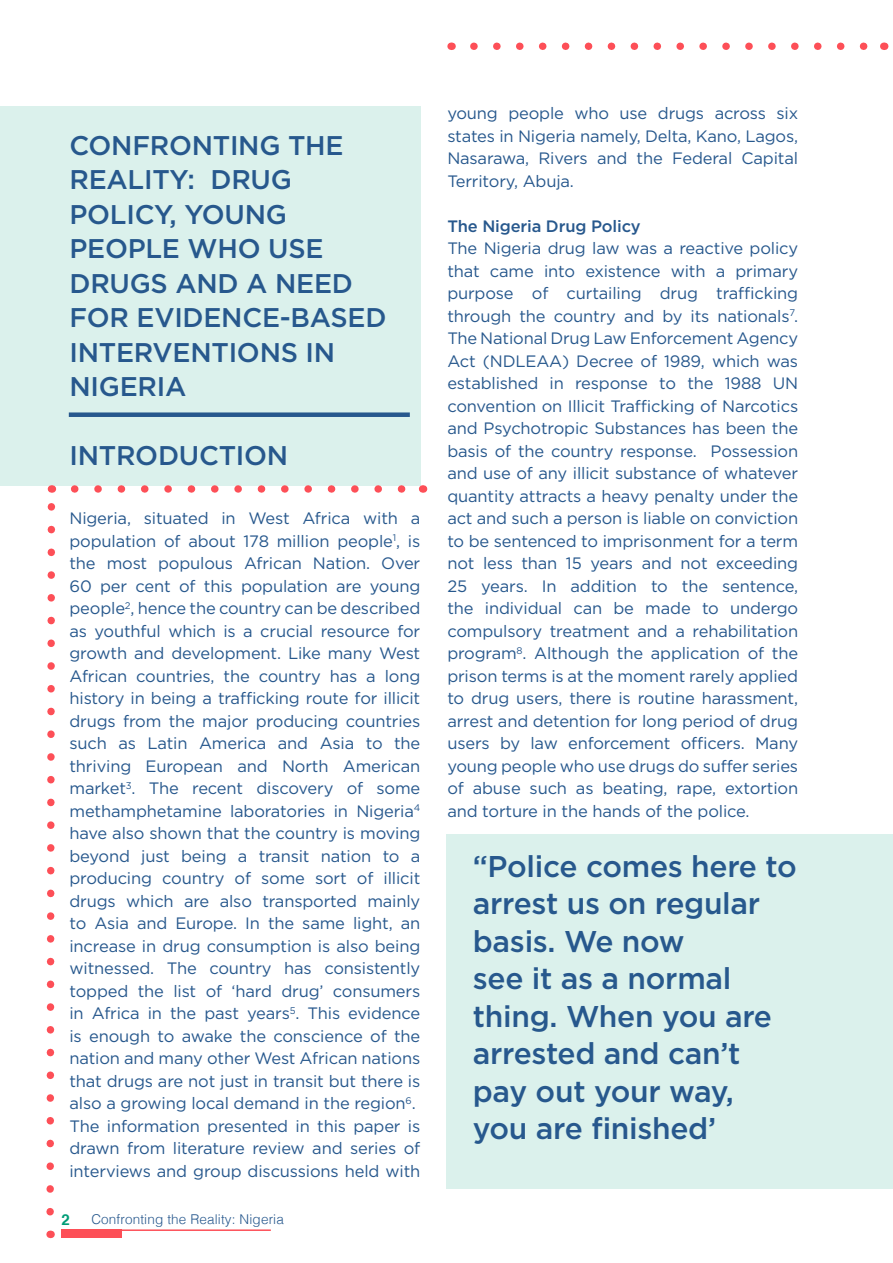
<style>
.page{position:relative;width:893px;height:1263px;background:#fff}
.page>*{position:absolute;margin:0;border:0;box-sizing:border-box;transform-origin:0 0}
.t1{font:500 30px/37.5px "Gotham";letter-spacing:-.01em;color:#27588d}
.t2{font:500 27px/34.5px "Gotham";letter-spacing:-.01em;color:#27588d}
.t3{font:16.5px/22.5px "Gotham";letter-spacing:-.01em;color:#27588d;text-align:justify}
.t4{font:500 16.5px "Gotham";letter-spacing:-.01em;color:#27588d}
.t5{font:700 15px "Helvetica";color:#009d77}
.t6{font:300 13.5px "Helvetica";letter-spacing:.01em;color:#27588d}
</style>
<div class="page">
<div style="left:61px;top:1229px;width:61px;height:9px;background:#fd4f57"></div>
<hr style="left:97px;top:1229px;width:174px;height:2px;background:#fd4f57">
<div style="left:446px;top:834px;width:447px;height:355px;background:#dbf1ec"></div>
<div style="left:0;top:106px;width:420px;height:379px;background:#dbf1ec"></div>
<svg style="left:75px;top:485px;width:336px;height:8px"></svg>
<svg style="left:43px;top:485px;width:16px;height:731px"></svg>
<svg style="left:474px;top:43px;width:394px;height:7px"></svg>
<div style="left:69px;top:412px;width:341px;height:5px;background:#27588d"></div>
<h2 class="t2" style="left:69px;top:128px;width:318px">CONFRONTING THE<br>REALITY: DRUG<br>POLICY, YOUNG<br>PEOPLE WHO USE<br>DRUGS AND A NEED<br>FOR EVIDENCE-BASED<br>INTERVENTIONS IN<br>NIGERIA</h2>
<h2 class="t2" style="left:69px;top:438px;width:220px">INTRODUCTION</h2>
<p class="t3" style="left:69px;top:507px;width:352px;text-align:left">Nigeria, situated in West Africa with a population of about 178 million people<sup>1</sup>, is the most populous African Nation. Over 60 per cent of this population are young people<sup>2</sup>, hence the country can be described as youthful which is a crucial resource for growth and development. Like many West African countries, the country has a long history in being a trafficking route for illicit drugs from the major producing countries such as Latin America and Asia to the thriving European and North American market<sup>3</sup>. The recent discovery of some methamphetamine laboratories in Nigeria<sup>4 </sup>have also shown that the country is moving beyond just being a transit nation to a producing country of some sort of illicit drugs which are also transported mainly to Asia and Europe. In the same light, an increase in drug consumption is also being witnessed. The country has consistently topped the list of ‘hard drug’ consumers in Africa in the past years<sup>5</sup>. This evidence is enough to awake the conscience of the nation and many other West African nations that drugs are not just in transit but there is also a growing local demand in the region<sup>6</sup>.<br>The information presented in this paper is drawn from literature review and series of interviews and group discussions held with</p>
<p class="t5" style="left:61px;top:1207px;width:10px">2</p>
<p class="t6" style="left:91px;top:1207px;width:194px">Confronting the Reality: Nigeria</p>
<p class="t3" style="left:447px;top:102px;width:352px">young people who use drugs across six states in Nigeria namely, Delta, Kano, Lagos, Nasarawa, Rivers and the Federal Capital Territory, Abuja.</p>
<p class="t4" style="left:447px;top:215px;width:195px">The Nigeria Drug Policy</p>
<p class="t3" style="left:447px;top:237px;width:352px">The Nigeria drug law was a reactive policy that came into existence with a primary purpose of curtailing drug trafficking through the country and by its nationals<sup>7</sup>.<br>The National Drug Law Enforcement Agency Act (NDLEAA) Decree of 1989, which was established in response to the 1988 UN convention on Illicit Trafficking of Narcotics and Psychotropic Substances has been the basis of the country response. Possession and use of any illicit substance of whatever quantity attracts a heavy penalty under the act and such a person is liable on conviction to be sentenced to imprisonment for a term not less than 15 years and not exceeding 25 years. In addition to the sentence, the individual can be made to undergo compulsory treatment and a rehabilitation program<sup>8</sup>. Although the application of the prison terms is at the moment rarely applied to drug users, there is routine harassment, arrest and detention for long period of drug users by law enforcement officers. Many young people who use drugs do suffer series of abuse such as beating, rape, extortion and torture in the hands of the police.</p>
<h1 class="t1" style="left:473px;top:847px;width:325px">“Police comes here to arrest us on regular basis. We now<br>see it as a normal thing. When you are arrested and can’t pay out your way,<br>you are finished’</h1>
</div>
